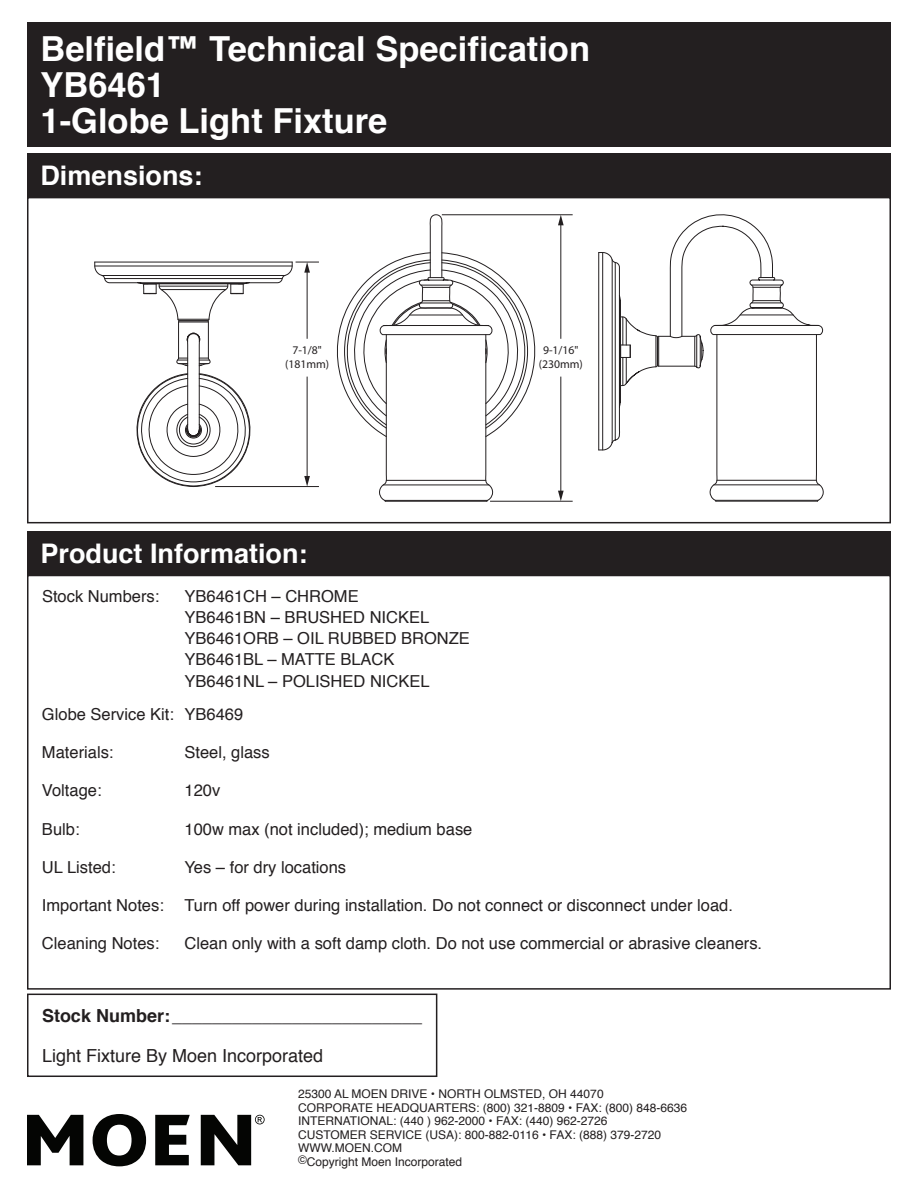
<style>
.page{position:relative;width:918px;height:1188px;background:#fff}
.page>*{position:absolute;margin:0;border:0;box-sizing:border-box;transform-origin:0 0}
.t1{font:700 34.5px/36px "Helvetica";color:#fff}
.t2{font:700 27px "Helvetica";color:#fff}
.t3{font:18px "Helvetica";color:#231f20}
.t4{font:16.5px/21.1px "Helvetica";color:#231f20}
.t5{font:12px/13.5px "Helvetica";color:#231f20}
.t6{font:11.7px/14.1px "Myriad Pro";color:#231f20;text-align:center}
.s1{font-weight:700}
</style>
<div class="page">
<div style="left:27px;top:22px;width:864px;height:124px;background:#231f20"></div>
<div style="left:27px;top:994px;width:410px;height:83px;border:2px solid #231f20"></div>
<div style="left:27px;top:532px;width:864px;height:43px;background:#231f20"></div>
<div style="left:27px;top:575px;width:864px;height:415px;border:2px solid #231f20"></div>
<div style="left:27px;top:154px;width:864px;height:43px;background:#231f20"></div>
<div style="left:27px;top:197px;width:864px;height:326px;border:2px solid #231f20"></div>
<svg style="left:27px;top:1115px;width:56px;height:50px"></svg>
<svg style="left:93px;top:1114px;width:53px;height:52px"></svg>
<svg style="left:155px;top:1115px;width:35px;height:50px"></svg>
<svg style="left:201px;top:1115px;width:64px;height:50px"></svg>
<svg style="left:429px;top:214px;width:102px;height:38px"></svg>
<svg style="left:336px;top:252px;width:237px;height:250px"></svg>
<svg style="left:671px;top:214px;width:153px;height:288px"></svg>
<svg style="left:710px;top:277px;width:113px;height:58px"></svg>
<hr style="left:715px;top:325px;width:104px;height:1px;background:#231f20">
<hr style="left:740px;top:315px;width:53px;height:1px;background:#231f20">
<svg style="left:598px;top:252px;width:106px;height:199px"></svg>
<hr style="left:490px;top:501px;width:83px;height:1px;background:#231f20">
<hr style="left:442px;top:214px;width:131px;height:1px;background:#231f20">
<hr style="left:560px;top:223px;width:1px;height:116px;background:#231f20">
<svg style="left:558px;top:215px;width:6px;height:10px"></svg>
<hr style="left:560px;top:377px;width:1px;height:116px;background:#231f20">
<svg style="left:558px;top:491px;width:6px;height:10px"></svg>
<svg style="left:94px;top:261px;width:225px;height:226px"></svg>
<h1 class="t1" style="left:40px;top:31px;width:551px">Belfield™ Technical Specification<br>YB6461<br>1-Globe Light Fixture</h1>
<h2 class="t2" style="left:40px;top:154px;width:164px">Dimensions:</h2>
<p class="t6" style="left:285px;top:343px;width:46px">7-1/8" (181mm)</p>
<p class="t6" style="left:539px;top:343px;width:46px">9-1/16" (230mm)</p>
<h2 class="t2" style="left:40px;top:532px;width:269px">Product Information:</h2>
<p class="t4" style="left:42px;top:586px;width:119px">Stock Numbers:</p>
<p class="t4" style="left:184px;top:586px;width:287px">YB6461CH – CHROME<br>YB6461BN – BRUSHED NICKEL<br>YB6461ORB – OIL RUBBED BRONZE<br>YB6461BL – MATTE BLACK<br>YB6461NL – POLISHED NICKEL</p>
<p class="t4" style="left:42px;top:704px;width:203px">Globe Service Kit: YB6469</p>
<p class="t4" style="left:42px;top:742px;width:73px">Materials:</p>
<p class="t4" style="left:184px;top:742px;width:87px">Steel, glass</p>
<p class="t4" style="left:42px;top:781px;width:61px">Voltage:</p>
<p class="t4" style="left:184px;top:781px;width:37px">120v</p>
<p class="t4" style="left:42px;top:819px;width:39px">Bulb:</p>
<p class="t4" style="left:184px;top:819px;width:289px">100w max (not included); medium base</p>
<p class="t4" style="left:42px;top:857px;width:75px">UL Listed:</p>
<p class="t4" style="left:184px;top:857px;width:163px">Yes – for dry locations</p>
<p class="t4" style="left:42px;top:895px;width:692px">Important Notes: Turn off power during installation. Do not connect or disconnect under load.</p>
<p class="t4" style="left:42px;top:933px;width:119px">Cleaning Notes:</p>
<p class="t4" style="left:184px;top:933px;width:579px">Clean only with a soft damp cloth. Do not use commercial or abrasive cleaners.</p>
<p class="t3" style="left:42px;top:1002px;width:382px"><span class="s1">Stock Number:</span>_________________________</p>
<p class="t3" style="left:42px;top:1042px;width:283px">Light Fixture By Moen Incorporated</p>
<p class="t5" style="left:298px;top:1088px;width:391px">25300 AL MOEN DRIVE • NORTH OLMSTED, OH 44070<br>CORPORATE HEADQUARTERS: (800) 321-8809 • FAX: (800) 848-6636<br>INTERNATIONAL: (440 ) 962-2000 • FAX: (440) 962-2726<br>CUSTOMER SERVICE (USA): 800-882-0116 • FAX: (888) 379-2720<br>WWW.MOEN.COM<br>©Copyright Moen Incorporated</p>
</div>
